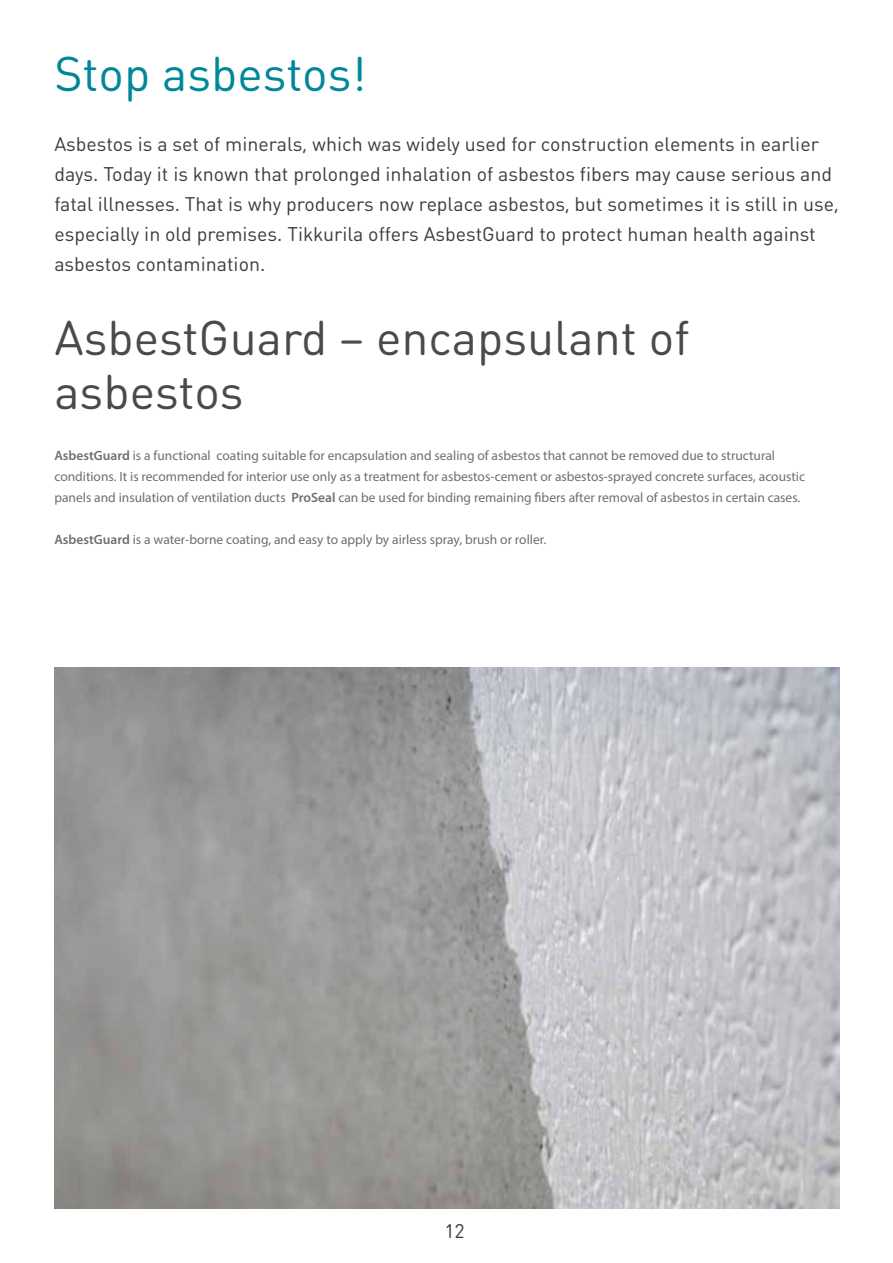
<style>
.page{position:relative;width:893px;height:1263px;background:#fff}
.page>*{position:absolute;margin:0;border:0;box-sizing:border-box;transform-origin:0 0}
.t1{font:48px/54px "DIN Round Pro";color:#4a4a49}
.t2{font:48px "DIN Round Pro";color:#00879a}
.t3{font:19.5px/30px "DIN Round Pro";color:#3c3c3b}
.t4{font:13.5px/21px "Myriad Pro";color:#706f6f}
.s1{font-weight:600}
</style>
<div class="page">
<img style="left:54px;top:668px;width:785px;height:541px">
<h1 class="t2" style="left:54px;top:41px;width:314px">Stop asbestos!</h1>
<p class="t3" style="left:54px;top:128px;width:786px">Asbestos is a set of minerals, which was widely used for construction elements in earlier days. Today it is known that prolonged inhalation of asbestos fibers may cause serious and fatal illnesses. That is why producers now replace asbestos, but sometimes it is still in use, especially in old premises. Tikkurila offers AsbestGuard to protect human health against asbestos contamination.</p>
<h1 class="t1" style="left:54px;top:309px;width:637px">AsbestGuard – encapsulant of asbestos</h1>
<p class="t4" style="left:54px;top:444px;width:752px"><span class="s1">AsbestGuard</span> is a functional coating suitable for encapsulation and sealing of asbestos that cannot be removed due to structural conditions. It is recommended for interior use only as a treatment for asbestos-cement or asbestos-sprayed concrete surfaces, acoustic panels and insulation of ventilation ducts <span class="s1">ProSeal</span> can be used for binding remaining fibers after removal of asbestos in certain cases.</p>
<p class="t4" style="left:54px;top:528px;width:493px"><span class="s1">AsbestGuard</span> is a water-borne coating, and easy to apply by airless spray, brush or roller.</p>
<h2 class="t3" style="left:444px;top:1215px;width:22px">12</h2>
</div>
